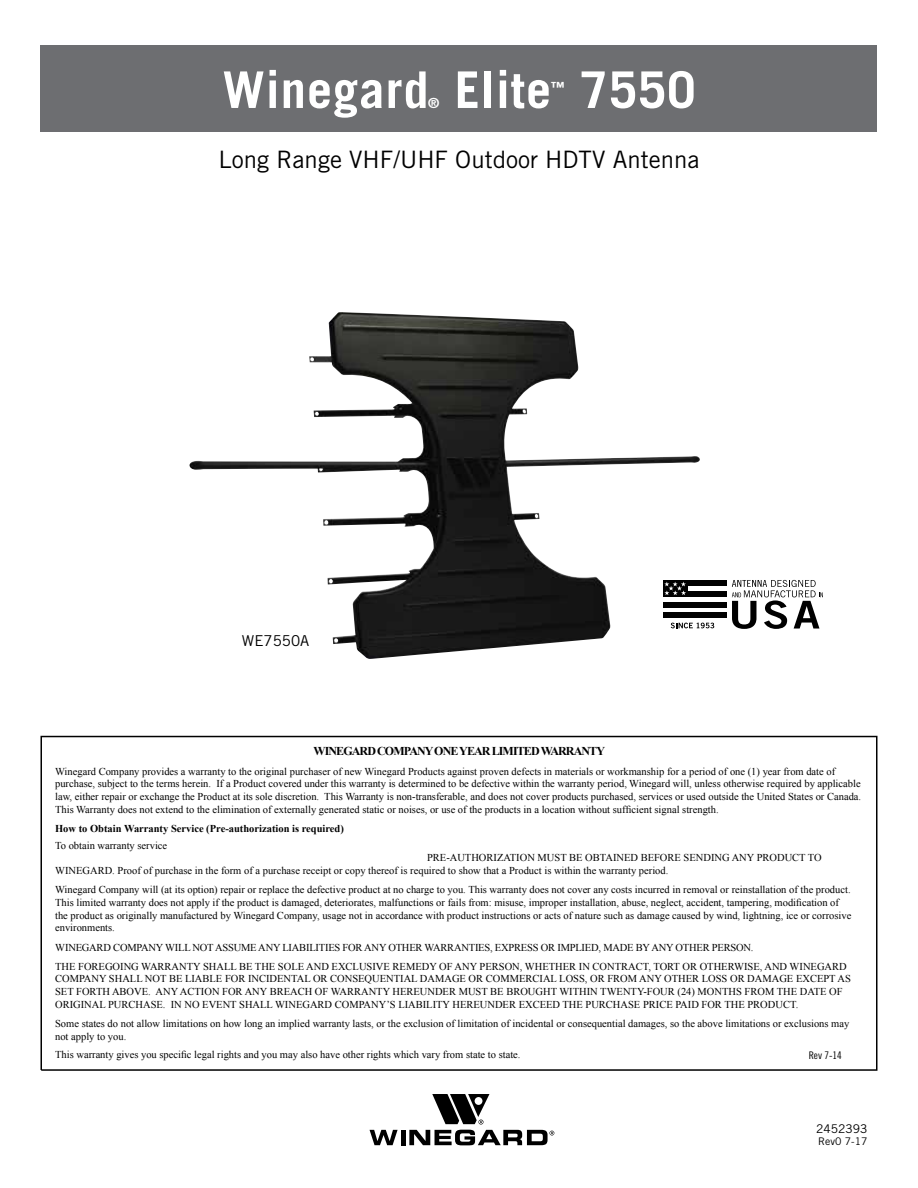
<style>
.page{position:relative;width:918px;height:1188px;background:#fff}
.page>*{position:absolute;margin:0;border:0;box-sizing:border-box;transform-origin:0 0}
.t1{font:700 50.7px "Trade Gothic";letter-spacing:.02em;color:#fff}
.t2{font:24px "Trade Gothic";color:#000}
.t3{font:15px "Trade Gothic";color:#000}
.t4{font:700 13.95px "Trade Gothic";color:#fff}
.t5{font:700 12px "Times New Roman";letter-spacing:-.075em;color:#000}
.t6{font:12px "Trade Gothic";color:#000}
.t7{font:10.5px/12.6px "Times New Roman";color:#000}
.t8{font:10.5px/19.4px "Times New Roman";letter-spacing:-.02em;color:#000}
.t9{font:700 10.5px "Times New Roman";color:#000}
.t10{font:10.5px "Trade Gothic";color:#000}
.t11{font:10.5px "Trade Gothic Cond Eighteen";color:#000}
</style>
<div class="page">
<div style="left:40px;top:45px;width:838px;height:87px;background:#6d6e71"></div>
<svg style="left:370px;top:1130px;width:28px;height:15px"></svg>
<div style="left:401px;top:1130px;width:5px;height:15px;background:#000"></div>
<svg style="left:409px;top:1094px;width:145px;height:51px"></svg>
<img style="left:190px;top:312px;width:512px;height:347px">
<svg style="left:662px;top:579px;width:65px;height:40px"></svg>
<div style="left:687px;top:580px;width:39px;height:6px;background:#000"></div>
<div style="left:663px;top:613px;width:63px;height:5px;background:#000"></div>
<div style="left:687px;top:591px;width:39px;height:5px;background:#000"></div>
<div style="left:663px;top:602px;width:63px;height:5px;background:#000"></div>
<div style="left:663px;top:580px;width:25px;height:17px;background:#000"></div>
<svg style="left:664px;top:582px;width:22px;height:13px"></svg>
<svg style="left:732px;top:580px;width:91px;height:49px"></svg>
<svg style="left:671px;top:623px;width:43px;height:5px"></svg>
<svg style="left:40px;top:735px;width:838px;height:336px"></svg>
<h1 class="t1" style="left:223px;top:59px;width:208px">Winegard</h1>
<h3 class="t4" style="left:428px;top:95px;width:13px">®</h3>
<h1 class="t1" style="left:455px;top:59px;width:98px">Elite</h1>
<h3 class="t4" style="left:551px;top:79px;width:15px">™</h3>
<h1 class="t1" style="left:580px;top:59px;width:117px">7550</h1>
<h2 class="t2" style="left:219px;top:145px;width:482px">Long Range VHF/UHF Outdoor HDTV Antenna</h2>
<h3 class="t3" style="left:242px;top:632px;width:69px">WE7550A</h3>
<p class="t5" style="left:314px;top:743px;width:293px">WINEGARD COMPANY ONE YEAR LIMITED WARRANTY</p>
<p class="t7" style="left:55px;top:765px;width:808px">Winegard Company provides a warranty to the original purchaser of new Winegard Products against proven defects in materials or workmanship for a period of one (1) year from date of purchase, subject to the terms herein. If a Product covered under this warranty is determined to be defective within the warranty period, Winegard will, unless otherwise required by applicable law, either repair or exchange the Product at its sole discretion. This Warranty is non-transferable, and does not cover products purchased, services or used outside the United States or Canada.<br>This Warranty does not extend to the elimination of externally generated static or noises, or use of the products in a location without sufficient signal strength.</p>
<p class="t9" style="left:55px;top:821px;width:290px">How to Obtain Warranty Service (Pre-authorization is required)</p>
<p class="t7" style="left:55px;top:839px;width:114px">To obtain warranty service</p>
<p class="t7" style="left:55px;top:851px;width:768px;text-indent:372px">PRE-AUTHORIZATION MUST BE OBTAINED BEFORE SENDING ANY PRODUCT TO<br>WINEGARD. Proof of purchase in the form of a purchase receipt or copy thereof is required to show that a Product is within the warranty period.</p>
<p class="t7" style="left:55px;top:883px;width:798px">Winegard Company will (at its option) repair or replace the defective product at no charge to you. This warranty does not cover any costs incurred in removal or reinstallation of the product.<br>This limited warranty does not apply if the product is damaged, deteriorates, malfunctions or fails from: misuse, improper installation, abuse, neglect, accident, tampering, modification of the product as originally manufactured by Winegard Company, usage not in accordance with product instructions or acts of nature such as damage caused by wind, lightning, ice or corrosive environments.</p>
<p class="t8" style="left:55px;top:937px;width:793px">WINEGARD COMPANY WILL NOT ASSUME ANY LIABILITIES FOR ANY OTHER WARRANTIES, EXPRESS OR IMPLIED, MADE BY ANY OTHER PERSON.<br>THE FOREGOING WARRANTY SHALL BE THE SOLE AND EXCLUSIVE REMEDY OF ANY PERSON, WHETHER IN CONTRACT, TORT OR OTHERWISE, AND WINEGARD</p>
<p class="t7" style="left:55px;top:973px;width:797px">COMPANY SHALL NOT BE LIABLE FOR INCIDENTAL OR CONSEQUENTIAL DAMAGE OR COMMERCIAL LOSS, OR FROM ANY OTHER LOSS OR DAMAGE EXCEPT AS<br>SET FORTH ABOVE. ANY ACTION FOR ANY BREACH OF WARRANTY HEREUNDER MUST BE BROUGHT WITHIN TWENTY-FOUR (24) MONTHS FROM THE DATE OF<br>ORIGINAL PURCHASE. IN NO EVENT SHALL WINEGARD COMPANY’S LIABILITY HEREUNDER EXCEED THE PURCHASE PRICE PAID FOR THE PRODUCT.</p>
<p class="t7" style="left:55px;top:1017px;width:796px">Some states do not allow limitations on how long an implied warranty lasts, or the exclusion of limitation of incidental or consequential damages, so the above limitations or exclusions may not apply to you.</p>
<p class="t7" style="left:55px;top:1048px;width:467px">This warranty gives you specific legal rights and you may also have other rights which vary from state to state.</p>
<p class="t11" style="left:809px;top:1049px;width:35px">Rev 7-14</p>
<p class="t6" style="left:816px;top:1121px;width:53px">2452393</p>
<p class="t10" style="left:818px;top:1135px;width:51px">Rev0 7-17</p>
</div>
